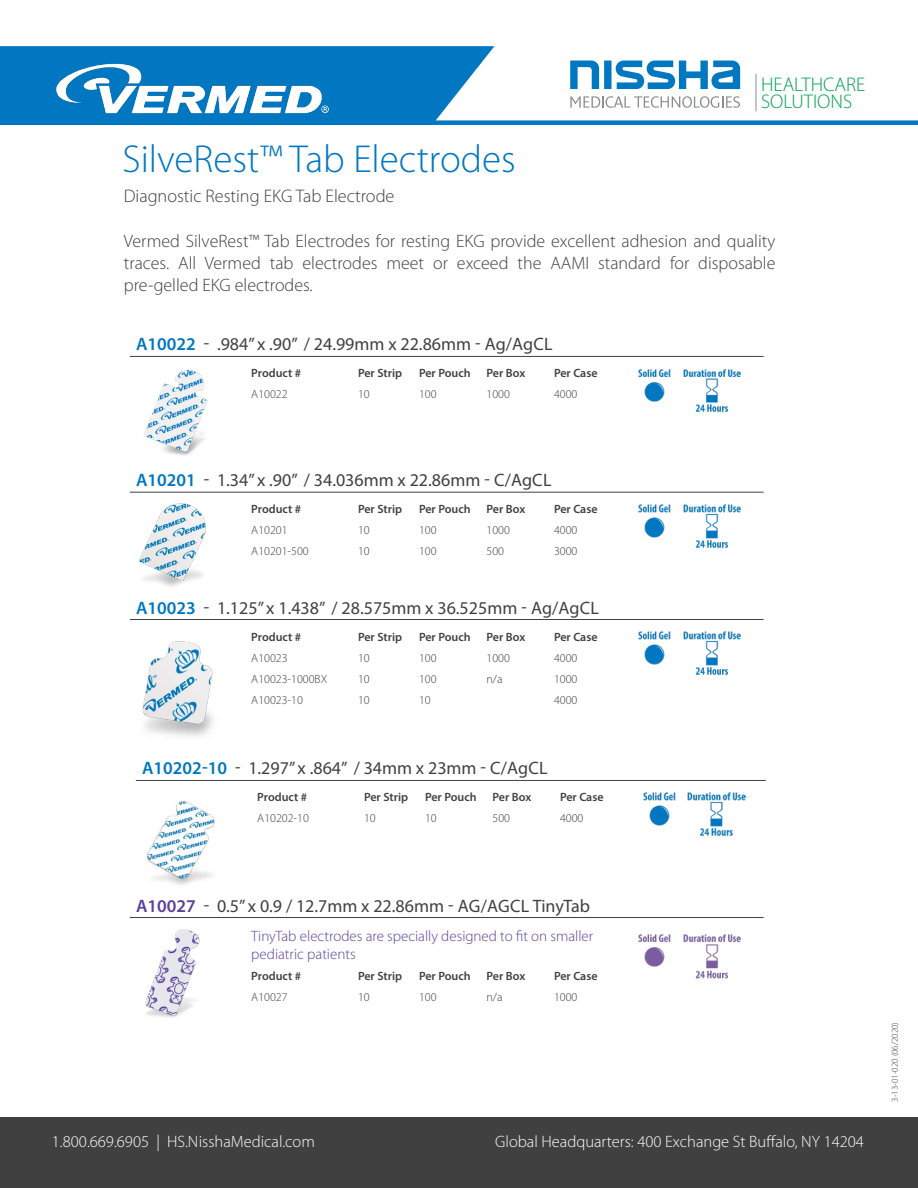
<style>
.page{position:relative;width:918px;height:1188px;background:#fff}
.page>*{position:absolute;margin:0;border:0;box-sizing:border-box;transform-origin:0 0}
.t1{font:300 39.15px "Myriad Pro";color:#0077c0}
.t2{font:300 19.8px/17.1px "Myriad Pro";color:#00a14b}
.t3{font:300 18.3px "Myriad Pro";color:#414042}
.t4{font:18px "Myriad Pro";color:#414042}
.t5{font:300 18px/21.6px "Myriad Pro";color:#414042;text-align:justify}
.t6{font:300 16.5px "Myriad Pro";color:#fff}
.t7{font:700 16.5px "Myriad Pro";color:#fff}
.t8{font:600 16.5px "Myriad Pro";color:#fff}
.t9{font:300 15px/18px "Myriad Pro";color:#5c419a}
.t10{font:600 12px "Myriad Pro";color:#414042}
.t11{font:300 12px "Myriad Pro";color:#414042}
.t12{font:300 9px "Myriad Pro";color:#414042}
.s1{font-weight:600;color:#0077c0}
.s2{font-weight:600;color:#5a419a}
</style>
<div class="page">
<hr style="left:130px;top:356px;width:624px;height:1px;background:#414042">
<hr style="left:130px;top:492px;width:624px;height:1px;background:#414042">
<hr style="left:130px;top:619px;width:624px;height:1px;background:#414042">
<hr style="left:130px;top:917px;width:624px;height:1px;background:#414042">
<hr style="left:136px;top:780px;width:630px;height:1px;background:#414042">
<img style="left:638px;top:934px;width:33px;height:33px">
<img style="left:638px;top:631px;width:33px;height:34px">
<img style="left:638px;top:504px;width:33px;height:34px">
<img style="left:638px;top:369px;width:33px;height:33px">
<img style="left:683px;top:369px;width:58px;height:44px">
<img style="left:683px;top:504px;width:58px;height:45px">
<img style="left:683px;top:631px;width:58px;height:45px">
<img style="left:683px;top:934px;width:58px;height:45px">
<img style="left:129px;top:917px;width:71px;height:101px">
<img style="left:142px;top:641px;width:71px;height:95px">
<img style="left:138px;top:503px;width:68px;height:84px">
<img style="left:143px;top:369px;width:65px;height:87px">
<div style="left:0;top:1118px;width:918px;height:70px;background:#404041"></div>
<img style="left:643px;top:792px;width:33px;height:34px">
<img style="left:688px;top:792px;width:57px;height:45px">
<img style="left:146px;top:801px;width:69px;height:84px">
<svg style="left:0;top:46px;width:494px;height:74px;background:#1c85c6"></svg>
<img style="left:46px;top:56px;width:294px;height:59px">
<svg style="left:570px;top:61px;width:29px;height:28px"></svg>
<div style="left:604px;top:61px;width:8px;height:28px;background:#0077c1"></div>
<svg style="left:616px;top:61px;width:124px;height:28px"></svg>
<svg style="left:570px;top:96px;width:170px;height:12px"></svg>
<hr style="left:756px;top:74px;width:1px;height:37px;background:#8a8c8e">
<div style="left:0;top:120px;width:918px;height:5px;background:#0077c0"></div>
<h1 class="t1" style="left:123px;top:138px;width:395px">SilveRest™ Tab Electrodes</h1>
<p class="t3" style="left:124px;top:186px;width:272px">Diagnostic Resting EKG Tab Electrode</p>
<p class="t2" style="left:761px;top:76px;width:106px">HEALTHCARE<br>SOLUTIONS</p>
<p class="t5" style="left:124px;top:231px;width:653px">Vermed SilveRest™ Tab Electrodes for resting EKG provide excellent adhesion and quality traces. All Vermed tab electrodes meet or exceed the AAMI standard for disposable pre-gelled EKG electrodes.</p>
<p class="t4" style="left:136px;top:333px;width:418px"><span class="s1">A10022</span> - .984” x .90” / 24.99mm x 22.86mm - Ag/AgCL</p>
<p class="t10" style="left:251px;top:366px;width:51px">Product #</p>
<p class="t10" style="left:358px;top:366px;width:46px">Per Strip</p>
<p class="t10" style="left:419px;top:366px;width:53px">Per Pouch</p>
<p class="t10" style="left:487px;top:366px;width:40px">Per Box</p>
<p class="t10" style="left:554px;top:366px;width:45px">Per Case</p>
<p class="t11" style="left:251px;top:388px;width:38px">A10022</p>
<p class="t11" style="left:358px;top:388px;width:13px">10</p>
<p class="t11" style="left:419px;top:388px;width:19px">100</p>
<p class="t11" style="left:487px;top:388px;width:25px">1000</p>
<p class="t11" style="left:554px;top:388px;width:25px">4000</p>
<p class="t4" style="left:136px;top:469px;width:417px"><span class="s1">A10201</span> - 1.34” x .90” / 34.036mm x 22.86mm - C/AgCL</p>
<p class="t10" style="left:251px;top:502px;width:51px">Product #</p>
<p class="t10" style="left:358px;top:502px;width:46px">Per Strip</p>
<p class="t10" style="left:419px;top:502px;width:53px">Per Pouch</p>
<p class="t10" style="left:487px;top:502px;width:40px">Per Box</p>
<p class="t10" style="left:554px;top:502px;width:45px">Per Case</p>
<p class="t11" style="left:251px;top:524px;width:38px">A10201</p>
<p class="t11" style="left:358px;top:524px;width:13px">10</p>
<p class="t11" style="left:419px;top:524px;width:19px">100</p>
<p class="t11" style="left:487px;top:524px;width:25px">1000</p>
<p class="t11" style="left:554px;top:524px;width:25px">4000</p>
<p class="t11" style="left:251px;top:545px;width:59px">A10201-500</p>
<p class="t11" style="left:358px;top:545px;width:13px">10</p>
<p class="t11" style="left:419px;top:545px;width:19px">100</p>
<p class="t11" style="left:487px;top:545px;width:19px">500</p>
<p class="t11" style="left:554px;top:545px;width:25px">3000</p>
<p class="t4" style="left:136px;top:596px;width:464px"><span class="s1">A10023</span> - 1.125” x 1.438” / 28.575mm x 36.525mm - Ag/AgCL</p>
<p class="t10" style="left:251px;top:629px;width:51px">Product #</p>
<p class="t10" style="left:358px;top:629px;width:46px">Per Strip</p>
<p class="t10" style="left:419px;top:629px;width:53px">Per Pouch</p>
<p class="t10" style="left:487px;top:629px;width:40px">Per Box</p>
<p class="t10" style="left:554px;top:629px;width:45px">Per Case</p>
<p class="t11" style="left:251px;top:651px;width:38px">A10023</p>
<p class="t11" style="left:358px;top:651px;width:13px">10</p>
<p class="t11" style="left:419px;top:651px;width:19px">100</p>
<p class="t11" style="left:487px;top:651px;width:25px">1000</p>
<p class="t11" style="left:554px;top:651px;width:25px">4000</p>
<p class="t11" style="left:251px;top:672px;width:77px">A10023-1000BX</p>
<p class="t11" style="left:358px;top:672px;width:13px">10</p>
<p class="t11" style="left:419px;top:672px;width:19px">100</p>
<p class="t11" style="left:487px;top:672px;width:18px">n/a</p>
<p class="t11" style="left:554px;top:672px;width:25px">1000</p>
<p class="t11" style="left:251px;top:693px;width:53px">A10023-10</p>
<p class="t11" style="left:358px;top:693px;width:13px">10</p>
<p class="t11" style="left:419px;top:693px;width:13px">10</p>
<p class="t11" style="left:554px;top:693px;width:25px">4000</p>
<p class="t4" style="left:142px;top:757px;width:407px"><span class="s1">A10202-10</span> - 1.297” x .864” / 34mm x 23mm - C/AgCL</p>
<p class="t10" style="left:257px;top:790px;width:51px">Product #</p>
<p class="t10" style="left:364px;top:790px;width:46px">Per Strip</p>
<p class="t10" style="left:425px;top:790px;width:53px">Per Pouch</p>
<p class="t10" style="left:493px;top:790px;width:40px">Per Box</p>
<p class="t10" style="left:560px;top:790px;width:45px">Per Case</p>
<p class="t11" style="left:257px;top:812px;width:53px">A10202-10</p>
<p class="t11" style="left:364px;top:812px;width:13px">10</p>
<p class="t11" style="left:425px;top:812px;width:13px">10</p>
<p class="t11" style="left:493px;top:812px;width:19px">500</p>
<p class="t11" style="left:560px;top:812px;width:25px">4000</p>
<p class="t4" style="left:136px;top:894px;width:456px"><span class="s2">A10027</span> - 0.5” x 0.9 / 12.7mm x 22.86mm - AG/AGCL TinyTab</p>
<p class="t9" style="left:251px;top:927px;width:344px">TinyTab electrodes are specially designed to fit on smaller pediatric patients</p>
<p class="t10" style="left:251px;top:968px;width:51px">Product #</p>
<p class="t10" style="left:358px;top:968px;width:46px">Per Strip</p>
<p class="t10" style="left:419px;top:968px;width:53px">Per Pouch</p>
<p class="t10" style="left:487px;top:968px;width:40px">Per Box</p>
<p class="t10" style="left:554px;top:968px;width:45px">Per Case</p>
<p class="t11" style="left:251px;top:990px;width:38px">A10027</p>
<p class="t11" style="left:358px;top:990px;width:13px">10</p>
<p class="t11" style="left:419px;top:990px;width:19px">100</p>
<p class="t11" style="left:487px;top:990px;width:18px">n/a</p>
<p class="t11" style="left:554px;top:990px;width:25px">1000</p>
<p class="t6" style="left:52px;top:1132px;width:265px">1.800.669.6905 | HS.NisshaMedical.com</p>
<p class="t8" style="left:483px;top:1131px;width:137px">Global Headquarte</p>
<p class="t7" style="left:65px;top:1131px;width:212px">800. 69.6905 | Vermed.com</p>
<p class="t6" style="left:495px;top:1132px;width:370px">Global Headquarters: 400 Exchange St Buffalo, NY 14204</p>
<p class="t6" style="left:766px;top:1132px;width:6px">f</p>
<p class="t12" style="left:890px;top:1102px;width:81px;rotate:-90deg">3-13-01-020 (06/2020)</p>
</div>
